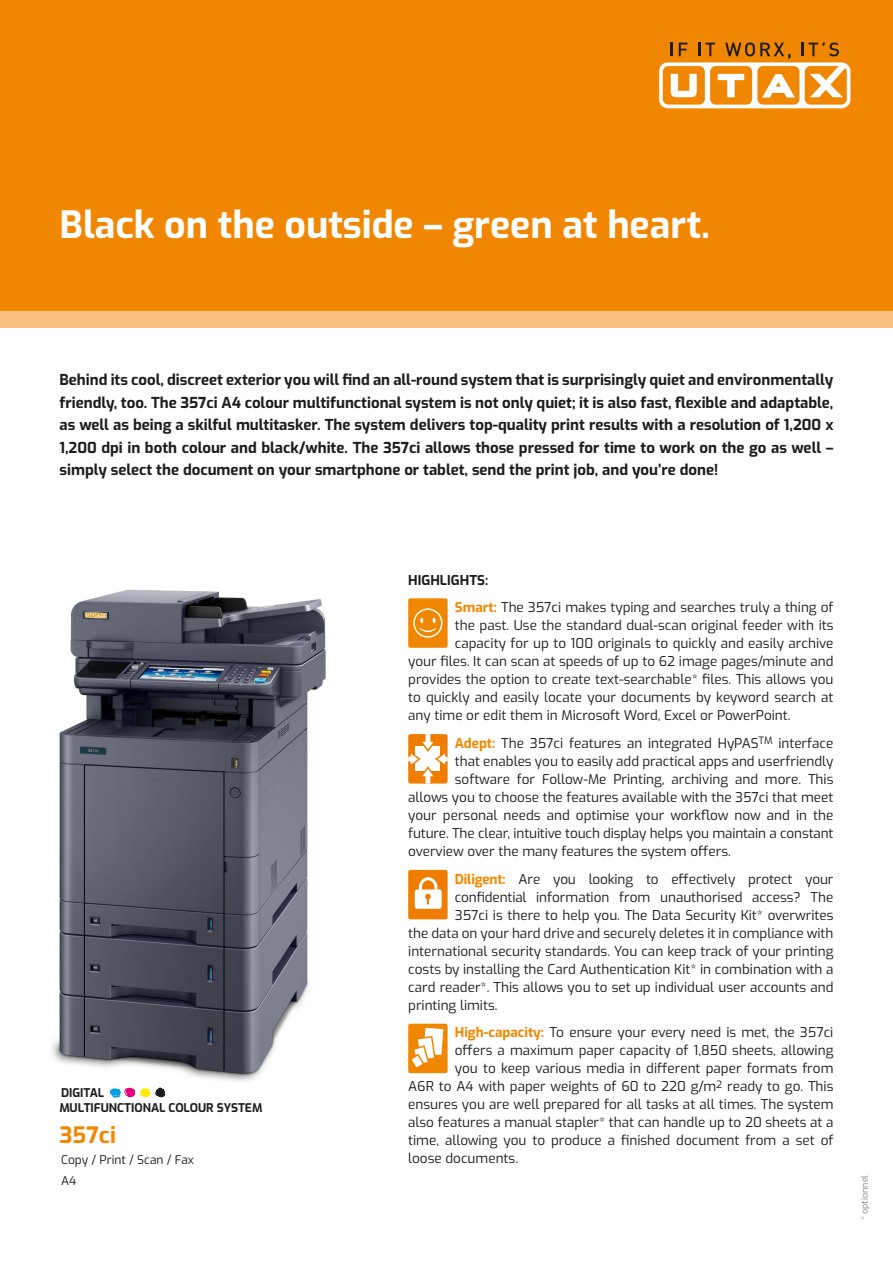
<style>
.page{position:relative;width:893px;height:1263px;background:#fff}
.page>*{position:absolute;margin:0;border:0;box-sizing:border-box;transform-origin:0 0}
.t1{font:700 37.5px "Exo";color:#fff}
.t2{font:700 22.5px "Exo";letter-spacing:.005em;color:#f18700}
.t3{font:700 15px/22.5px "Exo";color:#1d1d1b;text-align:justify}
.t4{font:13.5px/26.5px "Exo";color:#1d1d1b}
.t5{font:700 12px/15px "Exo";color:#1d1d1b}
.t6{font:12px/21px "Exo";color:#1d1d1b}
.t7{font:9px "Exo";color:#878787}
.s1{font-weight:700}
.s2{font-weight:700;color:#f18700}
</style>
<div class="page">
<img style="left:52px;top:589px;width:274px;height:492px">
<div style="left:0;top:0;width:893px;height:310px;background:#f18700"></div>
<div style="left:0;top:310px;width:893px;height:17px;background:#f8c380"></div>
<div style="left:408px;top:598px;width:40px;height:50px;background:#f18700;border-radius:2px"></div>
<div style="left:413px;top:608px;width:30px;height:30px;border:2px solid #fff;border-radius:50%"></div>
<svg style="left:420px;top:618px;width:16px;height:14px"></svg>
<svg style="left:408px;top:734px;width:40px;height:49px"></svg>
<div style="left:408px;top:870px;width:40px;height:49px;background:#ef7d00;border-radius:2px"></div>
<div style="left:415px;top:889px;width:27px;height:20px;background:#fff;border-radius:2px"></div>
<svg style="left:417px;top:877px;width:22px;height:27px"></svg>
<div style="left:408px;top:1024px;width:40px;height:49px;background:#f18700;border-radius:2px"></div>
<svg style="left:408px;top:1025px;width:36px;height:45px"></svg>
<div style="left:659px;top:62px;width:191px;height:46px;background:#fff;border-radius:9px"></div>
<div style="left:663px;top:66px;width:42px;height:39px;background:#f18700;border-radius:6px"></div>
<div style="left:710px;top:66px;width:42px;height:39px;background:#f18700;border-radius:6px"></div>
<div style="left:757px;top:66px;width:42px;height:39px;background:#f18700;border-radius:6px"></div>
<div style="left:805px;top:66px;width:42px;height:39px;background:#f18700;border-radius:6px"></div>
<svg style="left:671px;top:74px;width:26px;height:23px"></svg>
<svg style="left:718px;top:74px;width:26px;height:23px"></svg>
<svg style="left:810px;top:66px;width:36px;height:31px"></svg>
<svg style="left:762px;top:74px;width:33px;height:24px"></svg>
<svg style="left:671px;top:43px;width:2px;height:13px"></svg>
<svg style="left:679px;top:43px;width:8px;height:13px"></svg>
<svg style="left:699px;top:43px;width:16px;height:13px"></svg>
<svg style="left:725px;top:43px;width:65px;height:16px"></svg>
<svg style="left:802px;top:43px;width:37px;height:13px"></svg>
<svg style="left:110px;top:1087px;width:55px;height:10px"></svg>
<h1 class="t1" style="left:60px;top:196px;width:652px">Black on the outside – green at heart.</h1>
<p class="t3" style="left:60px;top:367px;width:775px">Behind its cool, discreet exterior you will find an all-round system that is surprisingly quiet and environmentally friendly, too. The 357ci A4 colour multifunctional system is not only quiet; it is also fast, flexible and adaptable, as well as being a skilful multitasker. The system delivers top-quality print results with a resolution of 1,200 x 1,200 dpi in both colour and black/white. The 357ci allows those pressed for time to work on the go as well – simply select the document on your smartphone or tablet, send the print job, and you’re done!</p>
<p class="t5" style="left:60px;top:1085px;width:204px">DIGITAL<br>MULTIFUNCTIONAL COLOUR SYSTEM</p>
<h2 class="t2" style="left:60px;top:1117px;width:58px">357ci</h2>
<p class="t6" style="left:61px;top:1148px;width:134px">Copy / Print / Scan / Fax<br>A4</p>
<p class="t4" style="left:455px;top:567px;width:380px;text-indent:-47px"><span class="s1">HIGHLIGHTS:<br></span><span class="s2">Smart:</span> The 357ci makes typing and searches truly a thing of</p>
<p class="t4" style="left:455px;top:611px;width:380px">the past. Use the standard dual-scan original feeder with its</p>
<p class="t4" style="left:455px;top:629px;width:380px">capacity for up to 100 originals to quickly and easily archive</p>
<p class="t4" style="left:408px;top:647px;width:427px">your files. It can scan at speeds of up to 62 image pages/minute and</p>
<p class="t4" style="left:408px;top:665px;width:427px">provides the option to create text-searchable* files. This allows you</p>
<p class="t4" style="left:408px;top:683px;width:427px">to quickly and easily locate your documents by keyword search at</p>
<p class="t4" style="left:408px;top:701px;width:384px">any time or edit them in Microsoft Word, Excel or PowerPoint.</p>
<p class="t4" style="left:455px;top:729px;width:380px"><span class="s2">Adept:</span> The 357ci features an integrated HyPAS<sup>TM</sup> interface</p>
<p class="t4" style="left:455px;top:747px;width:380px">that enables you to easily add practical apps and userfriendly</p>
<p class="t4" style="left:455px;top:765px;width:380px">software for Follow-Me Printing, archiving and more. This</p>
<p class="t4" style="left:408px;top:783px;width:427px">allows you to choose the features available with the 357ci that meet</p>
<p class="t4" style="left:408px;top:801px;width:427px">your personal needs and optimise your workflow now and in the</p>
<p class="t4" style="left:408px;top:819px;width:427px">future. The clear, intuitive touch display helps you maintain a constant</p>
<p class="t4" style="left:408px;top:837px;width:324px">overview over the many features the system offers.</p>
<p class="t4" style="left:455px;top:865px;width:380px"><span class="s2">Diligent:</span> Are you looking to effectively protect your</p>
<p class="t4" style="left:455px;top:883px;width:380px">confidential information from unauthorised access? The</p>
<p class="t4" style="left:455px;top:901px;width:380px">357ci is there to help you. The Data Security Kit* overwrites</p>
<p class="t4" style="left:408px;top:919px;width:427px">the data on your hard drive and securely deletes it in compliance with</p>
<p class="t4" style="left:408px;top:937px;width:427px">international security standards. You can keep track of your printing</p>
<p class="t4" style="left:408px;top:955px;width:427px">costs by installing the Card Authentication Kit* in combination with a</p>
<p class="t4" style="left:408px;top:973px;width:427px">card reader*. This allows you to set up individual user accounts and</p>
<p class="t4" style="left:408px;top:991px;width:91px">printing limits.</p>
<p class="t4" style="left:455px;top:1018px;width:380px"><span class="s2">High-capacity:</span> To ensure your every need is met, the 357ci</p>
<p class="t4" style="left:455px;top:1036px;width:380px">offers a maximum paper capacity of 1,850 sheets, allowing</p>
<p class="t4" style="left:455px;top:1054px;width:380px">you to keep various media in different paper formats from</p>
<p class="t4" style="left:408px;top:1072px;width:427px">A6R to A4 with paper weights of 60 to 220 g/m<sup>2</sup> ready to go. This</p>
<p class="t4" style="left:408px;top:1090px;width:427px">ensures you are well prepared for all tasks at all times. The system</p>
<p class="t4" style="left:408px;top:1108px;width:427px">also features a manual stapler* that can handle up to 20 sheets at a</p>
<p class="t4" style="left:408px;top:1126px;width:427px">time, allowing you to produce a finished document from a set of</p>
<p class="t4" style="left:408px;top:1144px;width:111px">loose documents.</p>
<p class="t7" style="left:858px;top:1220px;width:47px;rotate:-90deg">* optionnel</p>
</div>
